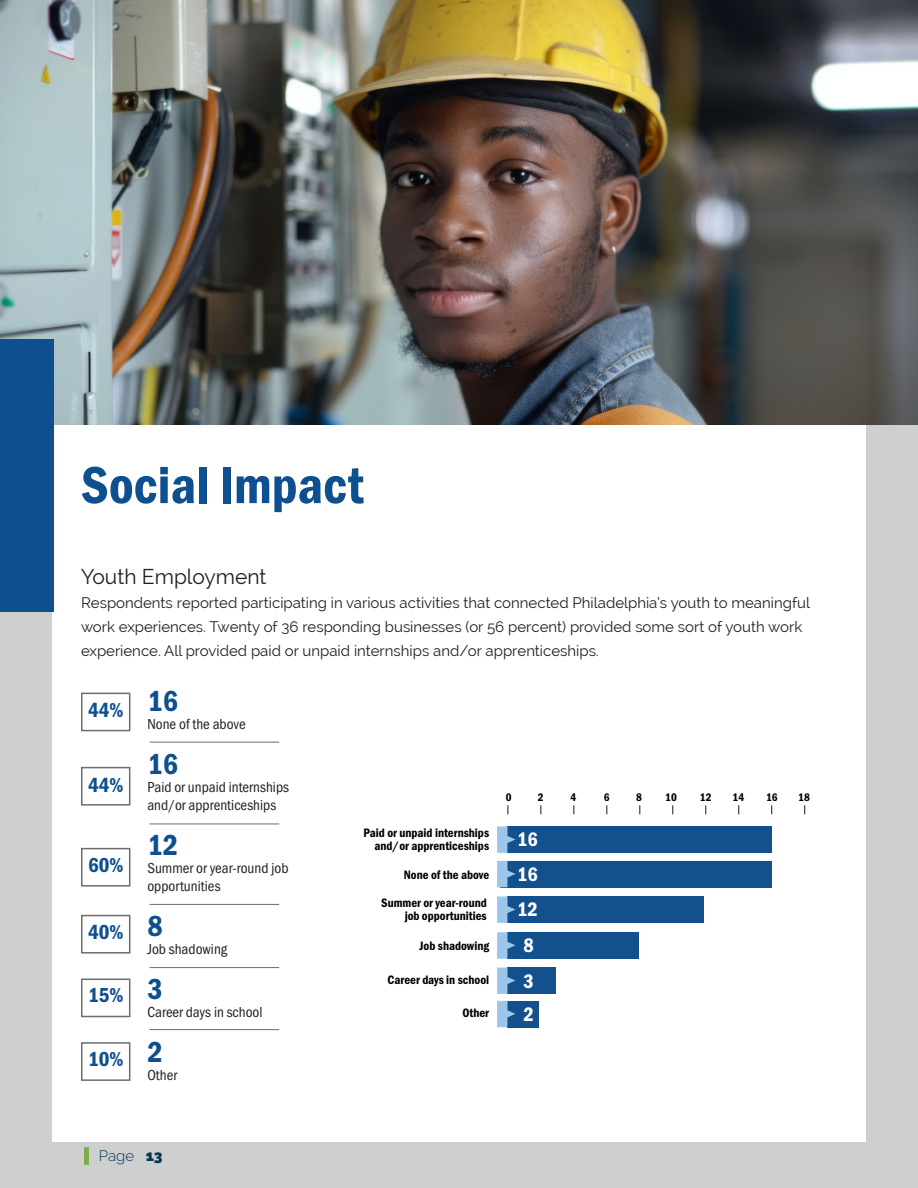
<style>
.page{position:relative;width:918px;height:1188px;background:#cecfcf}
.page>*{position:absolute;margin:0;border:0;box-sizing:border-box;transform-origin:0 0}
.t1{font:54px "Franklin Gothic URW Con Dem";color:#0e508f}
.t2{font:30px "Franklin Gothic URW Con Dem";color:#0e508f}
.t3{font:21px "Franklin Gothic URW Con Dem";color:#0e508f}
.t4{font:21px "Raleway";color:#231f20}
.t5{font:20.25px "Franklin Gothic URW Con Dem";color:#fff}
.t6{font:15px/24px "Raleway";color:#231f20}
.t7{font:15px/18px "Franklin Gothic URW Cond";color:#231f20}
.t8{font:300 15px "Raleway";color:#013650}
.t9{font:12.6px/12.6px "Franklin Gothic URW Con Dem";color:#000;text-align:right}
.t10{font:11.4px "Franklin Gothic URW Con Dem";color:#000}
.s1{font-weight:900}
</style>
<div class="page">
<div style="left:52px;top:115px;width:814px;height:1027px;background:#fff"></div>
<hr style="left:150px;top:742px;width:129px;height:1px;background:#6c6d70">
<hr style="left:150px;top:824px;width:129px;height:1px;background:#6c6d70">
<hr style="left:150px;top:904px;width:129px;height:1px;background:#6c6d70">
<hr style="left:150px;top:967px;width:129px;height:1px;background:#6c6d70">
<hr style="left:150px;top:1029px;width:129px;height:1px;background:#6c6d70">
<div style="left:81px;top:693px;width:49px;height:38px;border:2px solid #6c6d70"></div>
<div style="left:81px;top:767px;width:49px;height:39px;border:2px solid #6c6d70"></div>
<div style="left:81px;top:848px;width:49px;height:39px;border:2px solid #6c6d70"></div>
<div style="left:81px;top:915px;width:49px;height:39px;border:2px solid #6c6d70"></div>
<div style="left:81px;top:979px;width:49px;height:38px;border:2px solid #6c6d70"></div>
<div style="left:81px;top:1042px;width:49px;height:39px;border:2px solid #6c6d70"></div>
<div style="left:500px;top:861px;width:272px;height:26px;background:#13508e"></div>
<svg style="left:497px;top:861px;width:19px;height:26px"></svg>
<div style="left:507px;top:968px;width:49px;height:26px;background:#13508e"></div>
<svg style="left:497px;top:968px;width:19px;height:26px"></svg>
<div style="left:507px;top:896px;width:197px;height:27px;background:#13508e"></div>
<svg style="left:497px;top:896px;width:19px;height:27px"></svg>
<div style="left:507px;top:826px;width:265px;height:27px;background:#13508e"></div>
<svg style="left:497px;top:826px;width:19px;height:27px"></svg>
<div style="left:507px;top:932px;width:132px;height:27px;background:#13508e"></div>
<div style="left:507px;top:1001px;width:32px;height:26px;background:#13508e"></div>
<svg style="left:497px;top:1001px;width:19px;height:26px"></svg>
<svg style="left:497px;top:932px;width:19px;height:27px"></svg>
<div style="left:84px;top:1147px;width:5px;height:17px;background:#7dad4a"></div>
<img style="left:0;top:0;width:918px;height:425px">
<div style="left:0;top:340px;width:54px;height:272px;background:#0e508f"></div>
<p class="t1" style="left:81px;top:449px;width:284px">Social Impact</p>
<p class="t4" style="left:81px;top:565px;width:187px">Youth Employment</p>
<p class="t6" style="left:81px;top:591px;width:731px">Respondents reported participating in various activities that connected Philadelphia’s youth to meaningful work experiences. Twenty of 36 responding businesses (or 56 percent) provided some sort of youth work experience. All provided paid or unpaid internships and/or apprenticeships.</p>
<p class="t2" style="left:147px;top:681px;width:32px">16</p>
<p class="t7" style="left:147px;top:714px;width:100px">None of the above</p>
<p class="t2" style="left:147px;top:744px;width:32px">16</p>
<p class="t7" style="left:147px;top:777px;width:143px">Paid or unpaid internships and/or apprenticeships</p>
<p class="t2" style="left:147px;top:825px;width:32px">12</p>
<p class="t7" style="left:147px;top:858px;width:143px">Summer or year-round job opportunities</p>
<p class="t2" style="left:147px;top:906px;width:17px">8</p>
<p class="t7" style="left:147px;top:939px;width:81px">Job shadowing</p>
<p class="t2" style="left:147px;top:969px;width:17px">3</p>
<p class="t7" style="left:147px;top:1002px;width:117px">Career days in school</p>
<p class="t2" style="left:147px;top:1032px;width:17px">2</p>
<p class="t7" style="left:147px;top:1065px;width:31px">Other</p>
<p class="t3" style="left:88px;top:696px;width:37px">44%</p>
<p class="t3" style="left:88px;top:771px;width:37px">44%</p>
<p class="t10" style="left:506px;top:789px;width:7px">0</p>
<p class="t10" style="left:538px;top:789px;width:7px">2</p>
<p class="t10" style="left:570px;top:789px;width:7px">4</p>
<p class="t10" style="left:604px;top:789px;width:7px">6</p>
<p class="t10" style="left:636px;top:789px;width:7px">8</p>
<p class="t10" style="left:665px;top:789px;width:13px">10</p>
<p class="t10" style="left:700px;top:789px;width:13px">12</p>
<p class="t10" style="left:733px;top:789px;width:13px">14</p>
<p class="t10" style="left:766px;top:789px;width:13px">16</p>
<p class="t10" style="left:798px;top:789px;width:13px">18</p>
<p class="t9" style="left:364px;top:826px;width:127px">Paid or unpaid internships and/or apprenticeships</p>
<p class="t5" style="left:517px;top:826px;width:22px">16</p>
<p class="t3" style="left:88px;top:851px;width:37px">60%</p>
<p class="t5" style="left:517px;top:861px;width:22px">16</p>
<p class="t9" style="left:404px;top:867px;width:87px">None of the above</p>
<p class="t9" style="left:381px;top:896px;width:107px">Summer or year-round job opportunities</p>
<p class="t5" style="left:517px;top:896px;width:22px">12</p>
<p class="t3" style="left:88px;top:918px;width:37px">40%</p>
<p class="t5" style="left:524px;top:932px;width:12px">8</p>
<p class="t9" style="left:420px;top:939px;width:71px">Job shadowing</p>
<p class="t5" style="left:524px;top:967px;width:12px">3</p>
<p class="t9" style="left:388px;top:973px;width:103px">Career days in school</p>
<p class="t9" style="left:462px;top:1006px;width:28px">Other</p>
<p class="t5" style="left:524px;top:1001px;width:12px">2</p>
<p class="t3" style="left:88px;top:981px;width:37px">15%</p>
<p class="t3" style="left:88px;top:1045px;width:37px">10%</p>
<p class="t8" style="left:99px;top:1147px;width:65px">Page <span class="s1">13</span></p>
</div>
